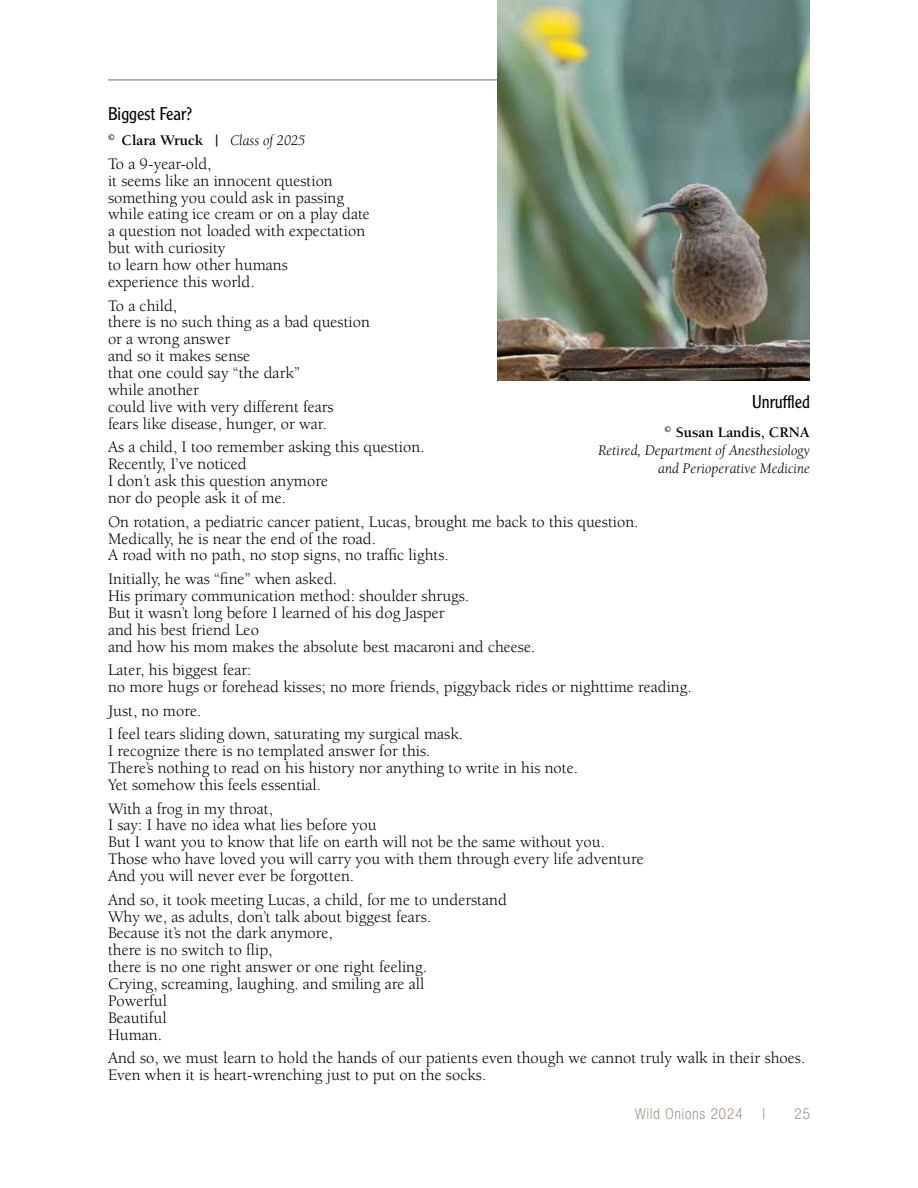
<style>
.page{position:relative;width:918px;height:1188px;background:#fff}
.page>*{position:absolute;margin:0;border:0;box-sizing:border-box;transform-origin:0 0}
.t1{font:300 18px "Clearface Gothic LT Std";color:#000}
.t2{font:16.5px/17px "Berkeley Std";color:#000}
.t3{font:italic 15px/18px "Berkeley Std";color:#000;text-align:right}
.t4{font:700 15px "Berkeley Std";color:#000}
.t5{font:100 condensed 15px "Helvetica Neue LT Std";letter-spacing:.07em;color:#7c6a55}
.s1{font-weight:400;font-style:italic}
.s2{font-weight:700;font-style:normal}
</style>
<div class="page">
<hr style="left:108px;top:80px;width:702px;height:1px;background:#7c6a55">
<img style="left:498px;top:0;width:312px;height:380px">
<p class="t1" style="left:108px;top:103px;width:86px">Biggest Fear?</p>
<p class="t4" style="left:108px;top:132px;width:199px"><sup>©</sup> Clara Wruck | <span class="s1">Class of 2025</span></p>
<p class="t2" style="left:108px;top:155px;width:263px">To a 9-year-old,<br>it seems like an innocent question something you could ask in passing while eating ice cream or on a play date a question not loaded with expectation but with curiosity<br>to learn how other humans<br>experience this world.</p>
<p class="t2" style="left:108px;top:297px;width:263px">To a child,<br>there is no such thing as a bad question or a wrong answer<br>and so it makes sense<br>that one could say “the dark”<br>while another<br>could live with very different fears<br>fears like disease, hunger, or war.</p>
<p class="t2" style="left:108px;top:439px;width:318px">As a child, I too remember asking this question.<br>Recently, I’ve noticed<br>I don’t ask this question anymore<br>nor do people ask it of me.</p>
<p class="t2" style="left:108px;top:513px;width:532px">On rotation, a pediatric cancer patient, Lucas, brought me back to this question.<br>Medically, he is near the end of the road.<br>A road with no path, no stop signs, no traffic lights.</p>
<p class="t2" style="left:108px;top:571px;width:429px">Initially, he was “fine” when asked.<br>His primary communication method: shoulder shrugs.<br>But it wasn’t long before I learned of his dog Jasper<br>and his best friend Leo<br>and how his mom makes the absolute best macaroni and cheese.</p>
<p class="t2" style="left:108px;top:662px;width:585px">Later, his biggest fear:<br>no more hugs or forehead kisses; no more friends, piggyback rides or nighttime reading.</p>
<p class="t2" style="left:108px;top:699px;width:357px;line-height:23.7px">Just, no more.<br>I feel tears sliding down, saturating my surgical mask.</p>
<p class="t2" style="left:108px;top:743px;width:472px">I recognize there is no templated answer for this.<br>There’s nothing to read on his history nor anything to write in his note.<br>Yet somehow this feels essential.</p>
<p class="t2" style="left:108px;top:800px;width:537px">With a frog in my throat,<br>I say: I have no idea what lies before you<br>But I want you to know that life on earth will not be the same without you.<br>Those who have loved you will carry you with them through every life adventure And you will never ever be forgotten.</p>
<p class="t2" style="left:108px;top:891px;width:400px">And so, it took meeting Lucas, a child, for me to understand<br>Why we, as adults, don’t talk about biggest fears.<br>Because it’s not the dark anymore,<br>there is no switch to flip,<br>there is no one right answer or one right feeling.<br>Crying, screaming, laughing. and smiling are all<br>Powerful<br>Beautiful<br>Human.</p>
<p class="t2" style="left:108px;top:1050px;width:699px">And so, we must learn to hold the hands of our patients even though we cannot truly walk in their shoes.<br>Even when it is heart-wrenching just to put on the socks.</p>
<p class="t1" style="left:752px;top:391px;width:59px">Unruffled</p>
<p class="t3" style="left:598px;top:423px;width:213px"><sup>©</sup> <span class="s2">Susan Landis, CRNA<br></span>Retired, Department of Anesthesiology and Perioperative Medicine</p>
<p class="t5" style="left:635px;top:1105px;width:109px">Wild Onions 2024</p>
<p class="t5" style="left:762px;top:1105px;width:5px">|</p>
<p class="t5" style="left:795px;top:1105px;width:17px">25</p>
</div>
